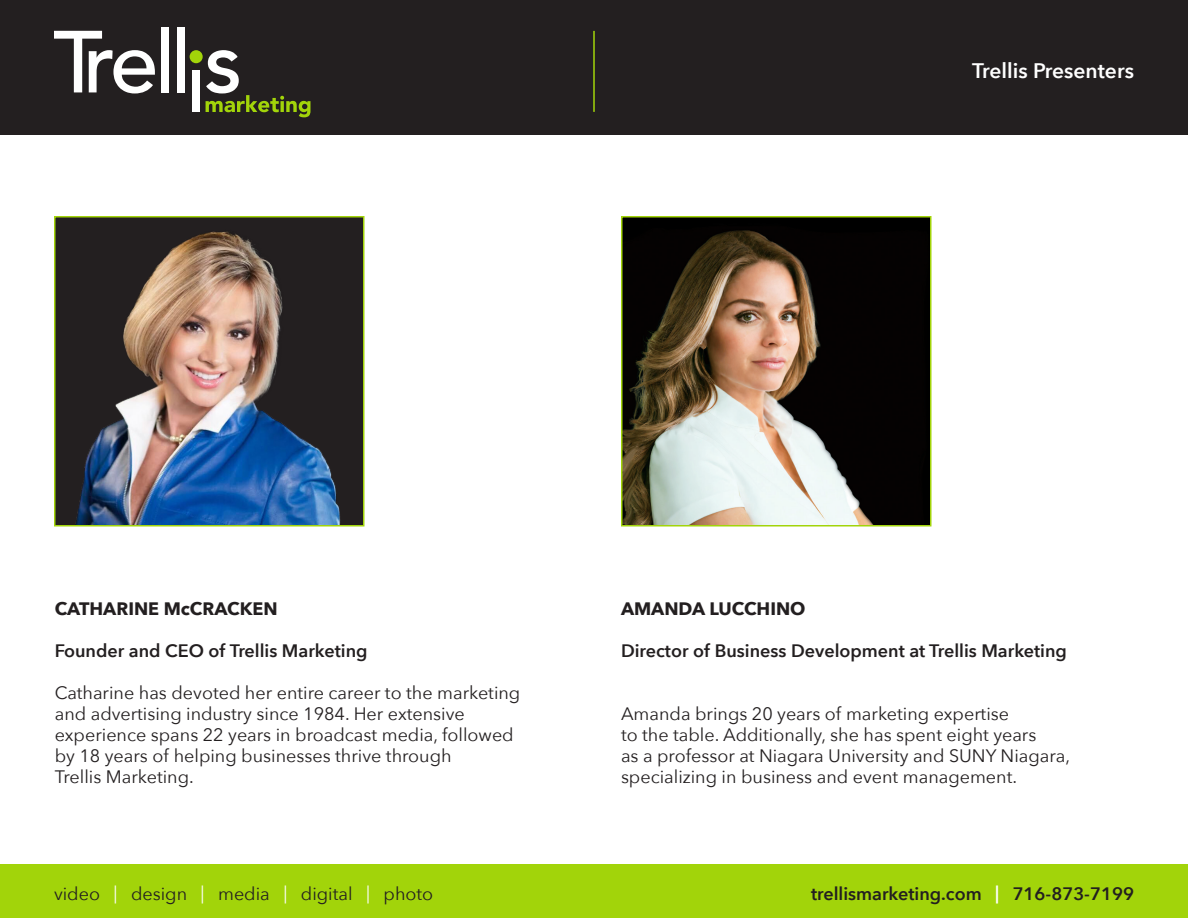
<style>
.page{position:relative;width:1188px;height:918px;background:#fff}
.page>*{position:absolute;margin:0;border:0;box-sizing:border-box;transform-origin:0 0}
.t1{font:600 21px "Avenir Next";color:#fff}
.t2{font:18px/21px "Avenir Next";color:#231f20}
.t3{font:600 18px "Avenir Next";color:#231f20}
.t4{font:700 18px "Avenir Next";color:#231f20}
.s1{color:#fff}
</style>
<div class="page">
<div style="left:0;top:864px;width:1188px;height:54px;background:#a2d40a"></div>
<div style="left:0;top:0;width:1188px;height:135px;background:#231f20"></div>
<svg style="left:54px;top:31px;width:101px;height:62px"></svg>
<div style="left:161px;top:27px;width:8px;height:65px;background:#fff"></div>
<div style="left:177px;top:27px;width:8px;height:65px;background:#fff"></div>
<div style="left:192px;top:71px;width:8px;height:41px;background:#fff"></div>
<div style="left:190px;top:50px;width:13px;height:13px;background:#a2d40a;border-radius:50%"></div>
<svg style="left:206px;top:50px;width:104px;height:67px"></svg>
<hr style="left:593px;top:31px;width:2px;height:81px;background:#a2d40a">
<img style="left:624px;top:219px;width:305px;height:304px">
<div style="left:621px;top:216px;width:311px;height:310px;border:2px solid #a2d40a"></div>
<img style="left:58px;top:219px;width:303px;height:304px">
<div style="left:54px;top:216px;width:310px;height:310px;border:2px solid #a2d40a"></div>
<p class="t1" style="left:972px;top:53px;width:163px">Trellis Presenters</p>
<p class="t4" style="left:55px;top:593px;width:224px">CATHARINE McCRACKEN</p>
<p class="t3" style="left:55px;top:635px;width:314px">Founder and CEO of Trellis Marketing</p>
<p class="t2" style="left:55px;top:681px;width:467px">Catharine has devoted her entire career to the marketing and advertising industry since 1984. Her extensive experience spans 22 years in broadcast media, followed by 18 years of helping businesses thrive through<br>Trellis Marketing.</p>
<p class="t4" style="left:621px;top:593px;width:186px">AMANDA LUCCHINO</p>
<p class="t3" style="left:621px;top:635px;width:447px">Director of Business Development at Trellis Marketing</p>
<p class="t2" style="left:621px;top:702px;width:451px">Amanda brings 20 years of marketing expertise<br>to the table. Additionally, she has spent eight years<br>as a professor at Niagara University and SUNY Niagara, specializing in business and event management.</p>
<p class="t2" style="left:54px;top:882px;width:381px">video <span class="s1">|</span> design <span class="s1">|</span> media <span class="s1">|</span> digital <span class="s1">|</span> photo</p>
<p class="t3" style="left:811px;top:878px;width:324px">trellismarketing.com <span class="s1">|</span> 716-873-7199</p>
</div>
